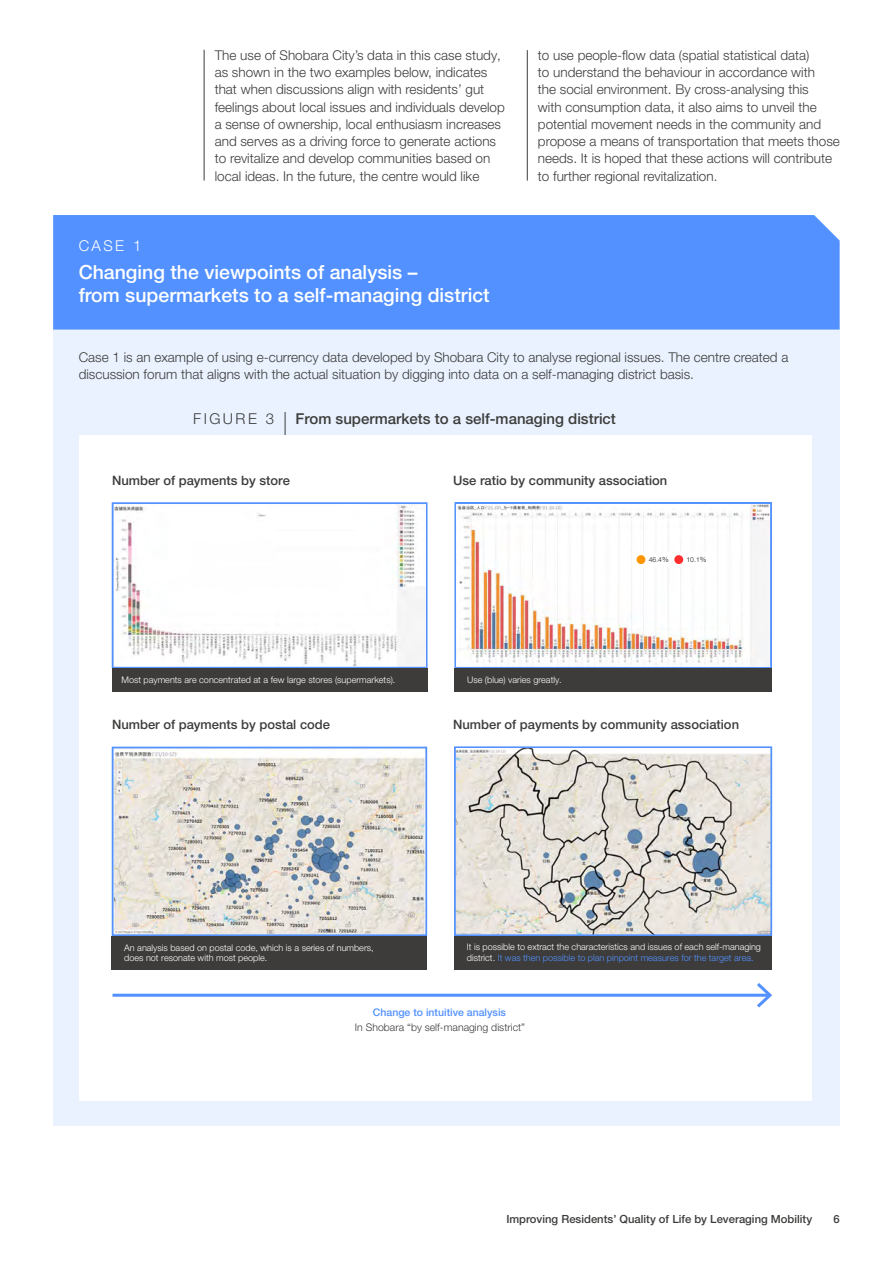
<style>
.page{position:relative;width:893px;height:1263px;background:#fff}
.page>*{position:absolute;margin:0;border:0;box-sizing:border-box;transform-origin:0 0}
.t1{font:500 19.5px/23.4px "Helvetica Neue LT Pro";color:#fff}
.t2{font:500 15px "Helvetica Neue LT Pro";color:#3c3c3b}
.t3{font:300 15px "Helvetica Neue LT Pro";letter-spacing:.16em;color:#3c3c3b}
.t4{font:300 15px "Helvetica Neue LT Pro";color:#fff}
.t5{font:300 13.5px/17.2px "Helvetica Neue LT Pro";color:#3c3c3b}
.t6{font:500 12.9px "Helvetica Neue LT Pro";color:#3d3c3b}
.t7{font:500 11.25px "Helvetica Neue LT Pro";color:#3c3c3b}
.t8{font:300 10.5px "Helvetica Neue LT Pro";color:#3d3c3b}
.t9{font:500 10.5px "Helvetica Neue LT Pro";color:#5291ff}
.t10{font:300 9px/10.9px "Helvetica Neue LT Pro";color:#fff}
.t11{font:300 6.9px "Helvetica Neue LT Pro";color:#1d1d1b}
.s1{font-family:"Koz Go Pr 6 N";font-weight:400}
.s2{color:#5291ff}
</style>
<div class="page">
<hr style="left:204px;top:50px;width:1px;height:131px;background:#3c3c3b">
<hr style="left:527px;top:50px;width:1px;height:131px;background:#3c3c3b">
<div style="left:53px;top:327px;width:787px;height:799px;background:#eaf2ff"></div>
<div style="left:53px;top:215px;width:787px;height:115px;background:#5291ff"></div>
<hr style="left:285px;top:412px;width:1px;height:34px;background:#3c3c3b">
<div style="left:80px;top:434px;width:732px;height:666px;background:#fff"></div>
<svg style="left:115px;top:505px;width:310px;height:160px"></svg>
<div style="left:112px;top:502px;width:316px;height:166px;border:2px solid #5291ff"></div>
<svg style="left:115px;top:752px;width:309px;height:181px;background:#dcd9d3"></svg>
<div style="left:112px;top:747px;width:315px;height:189px;border:2px solid #5291ff"></div>
<svg style="left:457px;top:505px;width:312px;height:160px"></svg>
<div style="left:454px;top:502px;width:318px;height:166px;border:2px solid #5291ff"></div>
<svg style="left:457px;top:749px;width:312px;height:184px;background:#d8d4cf"></svg>
<div style="left:454px;top:746px;width:318px;height:190px;border:2px solid #5291ff"></div>
<div style="left:112px;top:668px;width:315px;height:23px;background:#3d3c3b"></div>
<div style="left:112px;top:936px;width:315px;height:33px;background:#3d3c3b"></div>
<div style="left:454px;top:668px;width:318px;height:24px;background:#3d3c3b"></div>
<div style="left:633px;top:552px;width:78px;height:15px;background:#fff;border-radius:7px"></div>
<div style="left:637px;top:555px;width:8px;height:9px;background:#ff9500;border-radius:50%"></div>
<div style="left:674px;top:555px;width:9px;height:9px;background:#ff2e2e;border-radius:50%"></div>
<div style="left:454px;top:936px;width:318px;height:33px;background:#3d3c3b"></div>
<hr style="left:113px;top:994px;width:656px;height:3px;background:#5291ff">
<svg style="left:757px;top:983px;width:15px;height:24px"></svg>
<p class="t5" style="left:215px;top:46px;width:292px">The use of Shobara City’s data in this case study, as shown in the two examples below, indicates that when discussions align with residents’ gut feelings about local issues and individuals develop a sense of ownership, local enthusiasm increases and serves as a driving force to generate actions to revitalize and develop communities based on local ideas. In the future, the centre would like</p>
<p class="t5" style="left:538px;top:46px;width:303px">to use people-flow data (spatial statistical data)<br>to understand the behaviour in accordance with<br>the social environment. By cross-analysing this<br>with consumption data, it also aims to unveil the potential movement needs in the community and propose a means of transportation that meets those needs. It is hoped that these actions will contribute to further regional revitalization.</p>
<p class="t4" style="left:79px;top:237px;width:64px">CASE 1</p>
<h1 class="t1" style="left:79px;top:260px;width:413px">Changing the viewpoints of analysis –<br>from supermarkets to a self-managing district</h1>
<p class="t5" style="left:79px;top:348px;width:711px">Case 1 is an example of using e-currency data developed by Shobara City to analyse regional issues. The centre created a discussion forum that aligns with the actual situation by digging into data on a self-managing district basis.</p>
<p class="t3" style="left:193px;top:410px;width:82px">FIGURE 3</p>
<p class="t2" style="left:296px;top:410px;width:322px">From supermarkets to a self-managing district</p>
<p class="t6" style="left:112px;top:472px;width:179px">Number of payments by store</p>
<p class="t6" style="left:453px;top:472px;width:216px">Use ratio by community association</p>
<p class="t11" style="left:649px;top:555px;width:22px">46.4<span class="s1">％</span></p>
<p class="t11" style="left:686px;top:555px;width:22px">10.1<span class="s1">％</span></p>
<p class="t10" style="left:121px;top:674px;width:275px">Most payments are concentrated at a few large stores (supermarkets).</p>
<p class="t10" style="left:467px;top:674px;width:96px">Use (blue) varies greatly.</p>
<p class="t6" style="left:112px;top:717px;width:219px">Number of payments by postal code</p>
<p class="t6" style="left:453px;top:717px;width:287px">Number of payments by community association</p>
<p class="t10" style="left:124px;top:942px;width:251px">An analysis based on postal code, which is a series of numbers, does not resonate with most people.</p>
<p class="t10" style="left:467px;top:941px;width:296px">It is possible to extract the characteristics and issues of each self-managing district. <span class="s2">It was then possible to plan pinpoint measures for the target area.</span></p>
<p class="t9" style="left:373px;top:1006px;width:135px">Change to intuitive analysis</p>
<p class="t8" style="left:355px;top:1021px;width:172px">In Shobara “by self-managing district”</p>
<p class="t7" style="left:506px;top:1212px;width:307px">Improving Residents’ Quality of Life by Leveraging Mobility</p>
<p class="t7" style="left:834px;top:1212px;width:8px">6</p>
</div>
